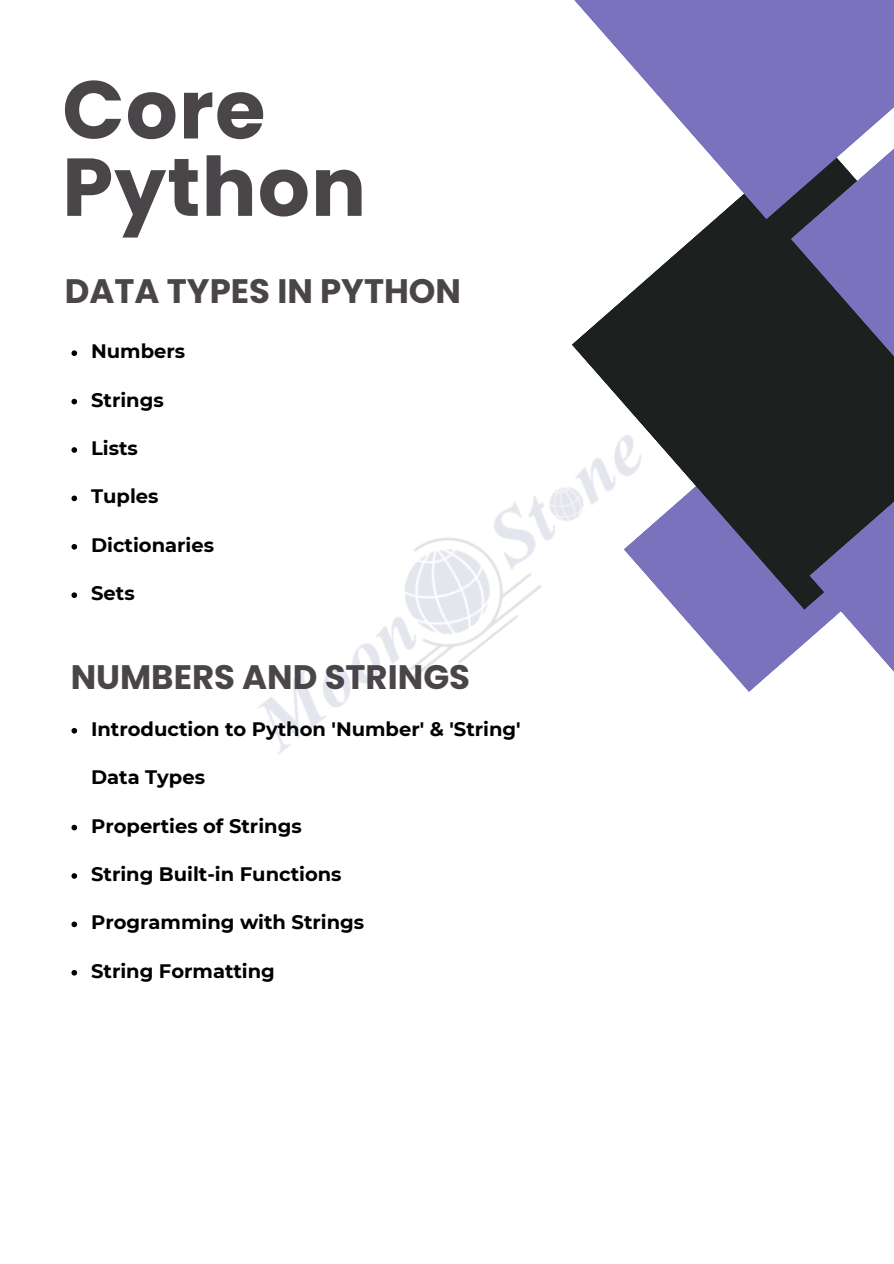
<style>
.page{position:relative;width:894px;height:1264px;background:#fff}
.page>*{position:absolute;margin:0;border:0;box-sizing:border-box;transform-origin:0 0}
.t1{font:700 81.9px/77.4px "Poppins";letter-spacing:.015em;color:#4a4549}
.t2{font:700 33.9px "Poppins";color:#4a4549}
.t3{font:700 19.5px "Montserrat";color:#000}
</style>
<div class="page">
<svg style="left:686px;top:610px;width:123px;height:82px;fill:#7a72bd"></svg>
<svg style="left:572px;top:219px;width:321px;height:391px;fill:#1c2120"></svg>
<svg style="left:790px;top:219px;width:103px;height:151px"></svg>
<svg style="left:809px;top:464px;width:84px;height:207px"></svg>
<svg style="left:574px;top:0;width:319px;height:219px;fill:#7a72bd"></svg>
<svg style="left:71px;top:350px;width:6px;height:6px"></svg>
<svg style="left:71px;top:399px;width:6px;height:5px"></svg>
<svg style="left:71px;top:447px;width:6px;height:6px"></svg>
<svg style="left:71px;top:495px;width:6px;height:6px"></svg>
<svg style="left:71px;top:544px;width:6px;height:5px"></svg>
<svg style="left:71px;top:592px;width:6px;height:6px"></svg>
<svg style="left:71px;top:728px;width:6px;height:5px"></svg>
<svg style="left:71px;top:824px;width:6px;height:6px"></svg>
<svg style="left:71px;top:873px;width:6px;height:5px"></svg>
<svg style="left:71px;top:921px;width:6px;height:6px"></svg>
<svg style="left:71px;top:970px;width:6px;height:5px"></svg>
<img style="left:258px;top:382px;width:428px;height:372px">
<h1 class="t1" style="left:62px;top:71px;width:305px">Core<br>Python</h1>
<p class="t2" style="left:65px;top:267px;width:397px">DATA TYPES IN PYTHON</p>
<p class="t3" style="left:91px;top:339px;width:96px">Numbers</p>
<p class="t3" style="left:91px;top:388px;width:74px">Strings</p>
<p class="t3" style="left:91px;top:436px;width:48px">Lists</p>
<p class="t3" style="left:91px;top:484px;width:69px">Tuples</p>
<p class="t3" style="left:91px;top:533px;width:124px">Dictionaries</p>
<p class="t3" style="left:91px;top:581px;width:45px">Sets</p>
<p class="t2" style="left:71px;top:653px;width:401px">NUMBERS AND STRINGS</p>
<p class="t3" style="left:91px;top:717px;width:431px">Introduction to Python 'Number' &amp; 'String'</p>
<p class="t3" style="left:91px;top:765px;width:115px">Data Types</p>
<p class="t3" style="left:91px;top:813px;width:212px">Properties of Strings</p>
<p class="t3" style="left:91px;top:862px;width:252px">String Built-in Functions</p>
<p class="t3" style="left:91px;top:910px;width:274px">Programming with Strings</p>
<p class="t3" style="left:91px;top:958px;width:185px">String Formatting</p>
</div>
